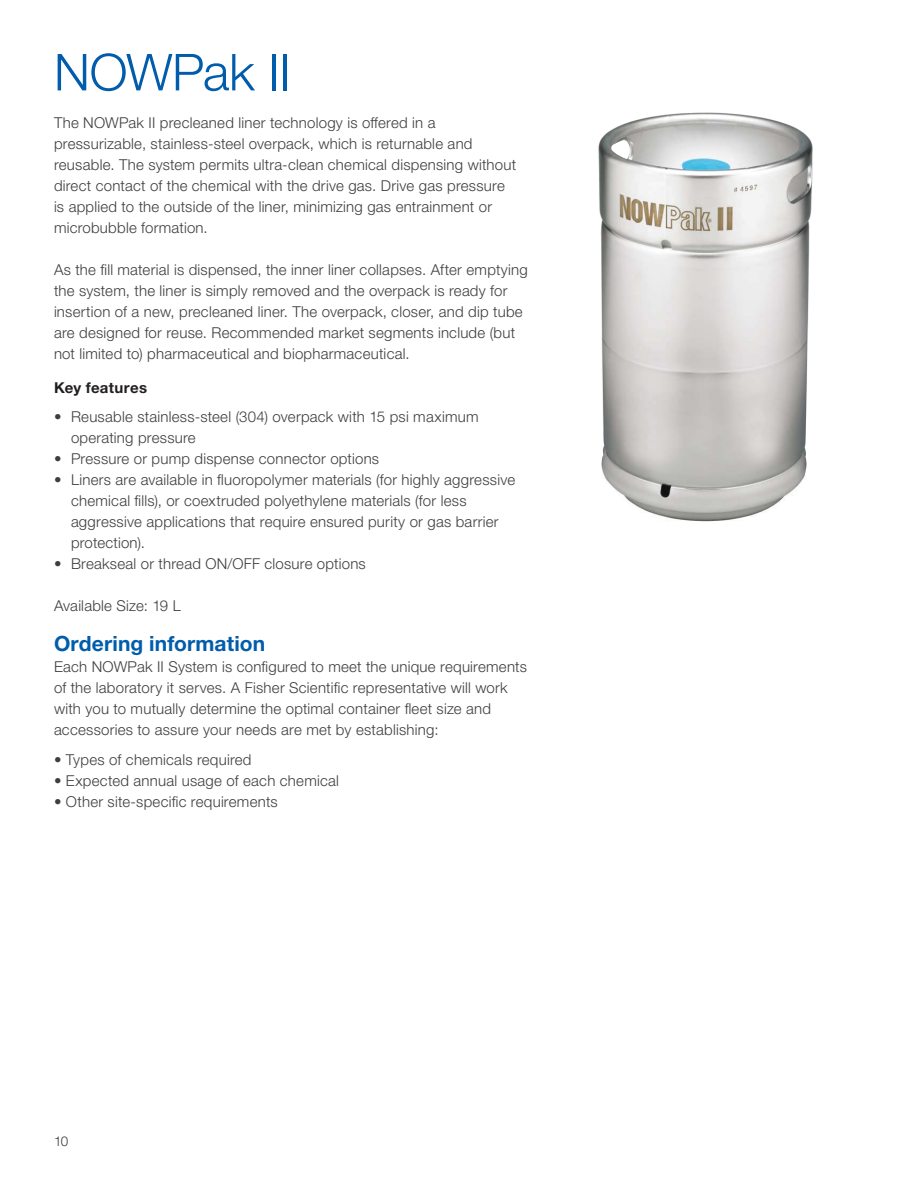
<style>
.page{position:relative;width:918px;height:1188px;background:#fff}
.page>*{position:absolute;margin:0;border:0;box-sizing:border-box;transform-origin:0 0}
.Headline{font:300 51px "Helvetica Neue LTW1 G";letter-spacing:-.01em;color:#015dab}
.Headline-2{font:700 21px "Helvetica Neue LTW1 G";letter-spacing:.005em;color:#015dab}
.Body_Copy{font:300 15px/21px "Helvetica Neue LTW1 G";letter-spacing:.015em;color:#3e3e3f}
.Headline-3{font:300 15px/21px "Helvetica Neue LTW1 G";letter-spacing:.015em;color:#3e3e3f}
.Content_Header{font:700 15px "Helvetica Neue LTW1 G";letter-spacing:.02em;color:#231f20}
.Body__Copy{font:300 13.5px "Helvetica Neue LTW1 G";color:#3e3e3f}
</style>
<div class="page">
<img style="left:598px;top:112px;width:215px;height:410px">
<svg style="left:778px;top:230px;width:35px;height:292px"></svg>
<p class="Headline" style="left:54px;top:41px;width:238px">NOWPak II</p>
<p class="Body_Copy" style="left:54px;top:112px;width:464px">The NOWPak II precleaned liner technology is offered in a pressurizable, stainless-steel overpack, which is returnable and reusable. The system permits ultra-clean chemical dispensing without direct contact of the chemical with the drive gas. Drive gas pressure is applied to the outside of the liner, minimizing gas entrainment or microbubble formation.</p>
<p class="Body_Copy" style="left:54px;top:259px;width:475px">As the fill material is dispensed, the inner liner collapses. After emptying the system, the liner is simply removed and the overpack is ready for insertion of a new, precleaned liner. The overpack, closer, and dip tube are designed for reuse. Recommended market segments include (but not limited to) pharmaceutical and biopharmaceutical.</p>
<p class="Content_Header" style="left:54px;top:378px;width:95px">Key features</p>
<p class="Body_Copy" style="left:71px;top:406px;width:409px;text-indent:-17px">• Reusable stainless-steel (304) overpack with 15 psi maximum operating pressure</p>
<p class="Body_Copy" style="left:54px;top:448px;width:327px">• Pressure or pump dispense connector options</p>
<p class="Body_Copy" style="left:71px;top:469px;width:446px;text-indent:-17px">• Liners are available in fluoropolymer materials (for highly aggressive chemical fills), or coextruded polyethylene materials (for less aggressive applications that require ensured purity or gas barrier protection).</p>
<p class="Body_Copy" style="left:54px;top:553px;width:313px">• Breakseal or thread ON/OFF closure options</p>
<p class="Body_Copy" style="left:54px;top:595px;width:128px">Available Size: 19 L</p>
<p class="Headline-2" style="left:54px;top:631px;width:213px">Ordering information</p>
<p class="Headline-3" style="left:54px;top:656px;width:475px">Each NOWPak II System is configured to meet the unique requirements of the laboratory it serves. A Fisher Scientific representative will work with you to mutually determine the optimal container fleet size and accessories to assure your needs are met by establishing:</p>
<p class="Headline-3" style="left:54px;top:749px;width:199px">• Types of chemicals required</p>
<p class="Headline-3" style="left:54px;top:770px;width:287px">• Expected annual usage of each chemical</p>
<p class="Headline-3" style="left:54px;top:791px;width:225px">• Other site-specific requirements</p>
<p class="Body__Copy" style="left:54px;top:1133px;width:16px">10</p>
</div>
